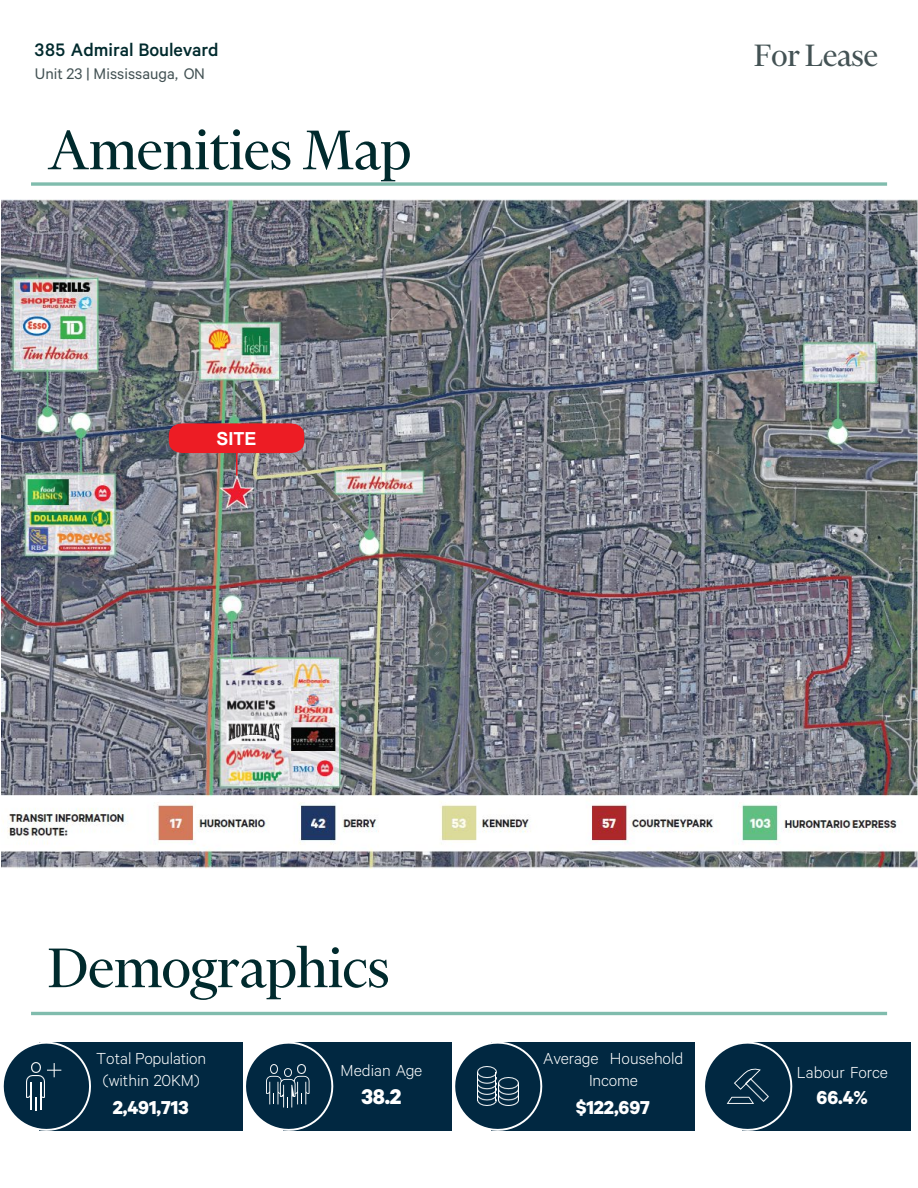
<style>
.page{position:relative;width:918px;height:1188px;background:#fff}
.page>*{position:absolute;margin:0;border:0;box-sizing:border-box;transform-origin:0 0}
.t1{font:63.75px "Financier Display";color:#002a2d}
.t2{font:35.25px "Financier Display";letter-spacing:-.005em;color:#435254}
.t3{font:700 24px "Calibre";color:#fff}
.t4{font:700 21px "Calibre";letter-spacing:-.005em;color:#fff}
.t5{font:500 20.4px "Calibre";letter-spacing:-.005em;color:#002a2d}
.t6{font:300 18px/22.2px "Calibre";letter-spacing:-.005em;color:#fff;text-align:center}
.t7{font:700 18px "Arial";color:#fff}
.t8{font:17.25px "Calibre";color:#435254}
</style>
<div class="page">
<svg style="left:31px;top:182px;width:856px;height:4px;background:#93c6b9"></svg>
<img style="left:2px;top:199px;width:915px;height:669px">
<div style="left:169px;top:423px;width:135px;height:30px;background:#ed1c24"></div>
<hr style="left:236px;top:446px;width:2px;height:30px;background:#ed1c24">
<div style="left:39px;top:1042px;width:204px;height:88px;background:#012841"></div>
<svg style="left:3px;top:1042px;width:89px;height:89px"></svg>
<img style="left:27px;top:1076px;width:18px;height:21px">
<div style="left:283px;top:1042px;width:169px;height:88px;background:#012841"></div>
<svg style="left:246px;top:1042px;width:88px;height:89px"></svg>
<div style="left:491px;top:1042px;width:204px;height:88px;background:#012841"></div>
<svg style="left:455px;top:1042px;width:88px;height:89px"></svg>
<img style="left:499px;top:1078px;width:19px;height:28px">
<div style="left:742px;top:1042px;width:169px;height:88px;background:#012841"></div>
<svg style="left:705px;top:1042px;width:88px;height:89px"></svg>
<hr style="left:31px;top:1012px;width:856px;height:3px;background:#80bcad">
<p class="t5" style="left:35px;top:38px;width:185px">385 Admiral Boulevard</p>
<p class="t8" style="left:35px;top:64px;width:172px">Unit 23 | Mississauga, ON</p>
<p class="t1" style="left:48px;top:117px;width:365px">Amenities Map</p>
<p class="t7" style="left:216px;top:426px;width:42px">SITE</p>
<p class="t2" style="left:754px;top:37px;width:125px">For Lease</p>
<p class="t1" style="left:48px;top:935px;width:343px">Demographics</p>
<p class="t6" style="left:96px;top:1047px;width:112px">Total Population (within 20KM)</p>
<p class="t4" style="left:113px;top:1094px;width:77px">2,491,713</p>
<p class="t6" style="left:341px;top:1059px;width:83px">Median Age</p>
<p class="t3" style="left:362px;top:1082px;width:42px">38.2</p>
<p class="t6" style="left:543px;top:1047px;width:142px">Average Household<br>Income</p>
<p class="t4" style="left:576px;top:1094px;width:76px">$122,697</p>
<p class="t6" style="left:797px;top:1061px;width:93px">Labour Force</p>
<p class="t4" style="left:817px;top:1084px;width:53px">66.4%</p>
</div>
